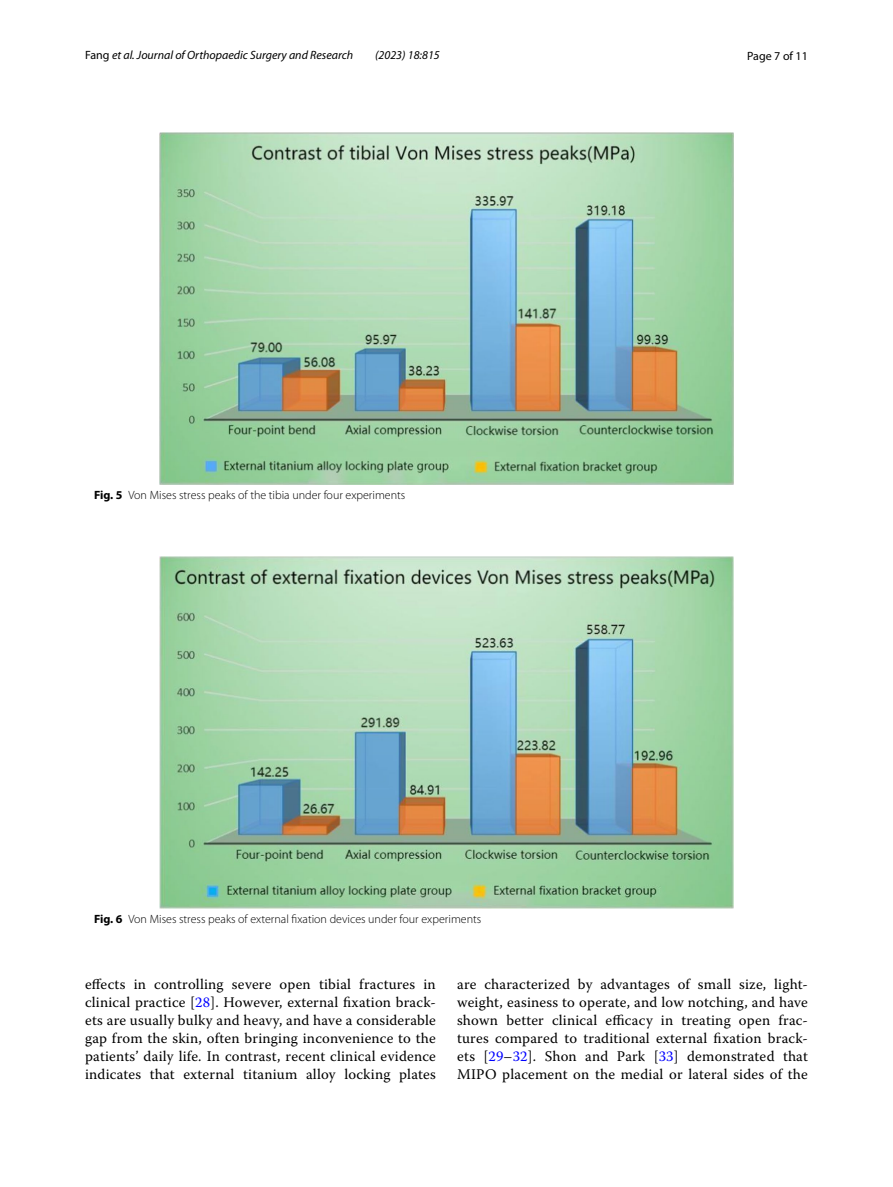
<style>
.page{position:relative;width:893px;height:1187px;background:#fff}
.page>*{position:absolute;margin:0;border:0;box-sizing:border-box;transform-origin:0 0}
.t1{font:14.7px/18px "Warnock Pro";letter-spacing:.015em;color:#000;text-align:justify}
.t2{font:300 12px "Myriad Pro";color:#000}
.t3{font:italic 12px "Myriad Pro";color:#000}
.t4{font:12px "Myriad Pro";color:#000}
.s1{font-style:normal}
.s2{font-weight:700}
.s3{color:#00f}
</style>
<div class="page">
<img style="left:159px;top:133px;width:574px;height:351px">
<img style="left:159px;top:556px;width:574px;height:351px">
<p class="t3" style="left:85px;top:48px;width:270px"><span class="s1">Fang</span> et al. Journal of Orthopaedic Surgery and Research</p>
<p class="t3" style="left:375px;top:48px;width:66px">(2023) 18:815</p>
<p class="t4" style="left:747px;top:48px;width:62px">Page 7 of 11</p>
<p class="t2" style="left:94px;top:489px;width:313px"><span class="s2">Fig. 5</span> Von Mises stress peaks of the tibia under four experiments</p>
<p class="t2" style="left:94px;top:912px;width:389px"><span class="s2">Fig. 6</span> Von Mises stress peaks of external fixation devices under four experiments</p>
<p class="t1" style="left:85px;top:974px;width:352px">effects in controlling severe open tibial fractures in clinical practice [<span class="s3">28</span>]. However, external fixation brack&shy;ets are usually bulky and heavy, and have a considerable gap from the skin, often bringing inconvenience to the patients’ daily life. In contrast, recent clinical evidence indicates that external titanium alloy locking plates</p>
<p class="t1" style="left:457px;top:974px;width:352px">are characterized by advantages of small size, light&shy;weight, easiness to operate, and low notching, and have shown better clinical efficacy in treating open frac&shy;tures compared to traditional external fixation brack&shy;ets [<span class="s3">29</span>–<span class="s3">32</span>]. Shon and Park [<span class="s3">33</span>] demonstrated that MIPO placement on the medial or lateral sides of the</p>
</div>
